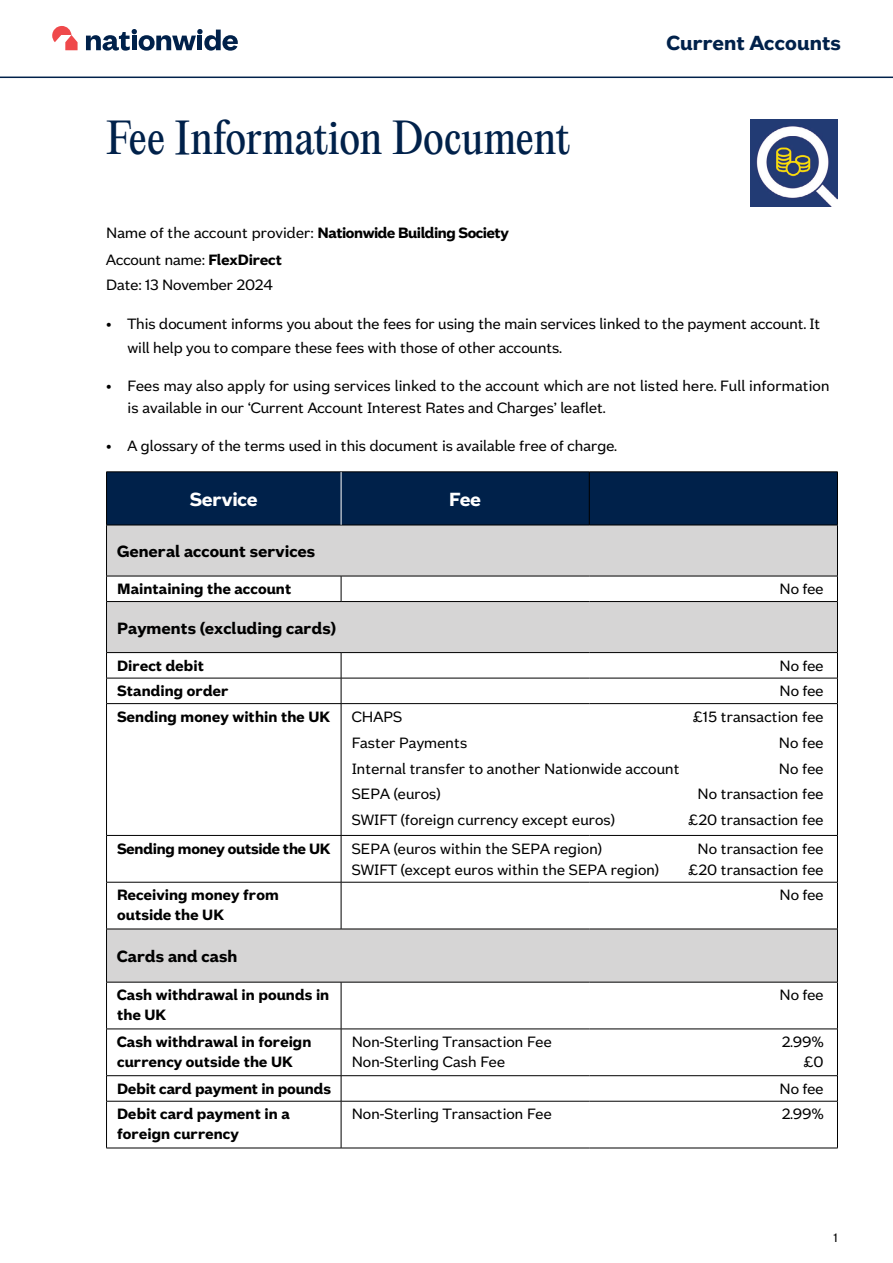
<style>
.page{position:relative;width:893px;height:1263px;background:#fff}
.page>*{position:absolute;margin:0;border:0;box-sizing:border-box;transform-origin:0 0}
.t1{font:42px "Editorial New";letter-spacing:-.01em;color:#00214a}
.t2{font:700 22.5px "Nationwide Founders";color:#00214a}
.Body_copy{font:700 21px "Nationwide Founders";letter-spacing:-.01em;color:#fff}
.Body_copy-2{font:700 18px "Nationwide Founders";color:#000}
.Body_copy-3{font:16.5px/24px "Nationwide Founders";color:#000}
.Body_copy-4{font:700 16.5px/19.5px "Nationwide Founders";color:#000}
.Body_copy-5{font:700 16.5px "Nationwide Founders";letter-spacing:-.02em;color:#000}
.t3{font:13.5px "Nationwide Founders";color:#000}
.s1{font-weight:700}
</style>
<div class="page">
<svg style="left:52px;top:26px;width:26px;height:24px"></svg>
<svg style="left:86px;top:29px;width:152px;height:22px"></svg>
<img style="left:750px;top:119px;width:88px;height:88px">
<div style="left:107px;top:473px;width:730px;height:52px;background:#00214a"></div>
<svg style="left:107px;top:526px;width:730px;height:456px"></svg>
<hr style="left:106px;top:472px;width:235px;height:1px;background:#000">
<hr style="left:106px;top:472px;width:1px;height:53px;background:#000">
<hr style="left:341px;top:472px;width:248px;height:1px;background:#000">
<hr style="left:589px;top:472px;width:249px;height:1px;background:#000">
<hr style="left:589px;top:472px;width:1px;height:53px;background:#000">
<hr style="left:837px;top:472px;width:1px;height:53px;background:#000">
<hr style="left:106px;top:525px;width:235px;height:1px;background:#000">
<hr style="left:106px;top:525px;width:1px;height:51px;background:#000">
<hr style="left:341px;top:525px;width:248px;height:1px;background:#000">
<hr style="left:589px;top:525px;width:249px;height:1px;background:#000">
<hr style="left:837px;top:525px;width:1px;height:51px;background:#000">
<hr style="left:106px;top:576px;width:235px;height:1px;background:#000">
<svg style="left:106px;top:576px;width:1px;height:25px"></svg>
<hr style="left:341px;top:576px;width:248px;height:1px;background:#000">
<svg style="left:341px;top:576px;width:1px;height:25px"></svg>
<hr style="left:589px;top:576px;width:249px;height:1px;background:#000">
<svg style="left:837px;top:576px;width:1px;height:25px"></svg>
<hr style="left:106px;top:601px;width:235px;height:1px;background:#000">
<hr style="left:106px;top:602px;width:1px;height:50px;background:#000">
<hr style="left:341px;top:601px;width:248px;height:1px;background:#000">
<hr style="left:589px;top:601px;width:249px;height:1px;background:#000">
<hr style="left:837px;top:602px;width:1px;height:50px;background:#000">
<hr style="left:106px;top:652px;width:235px;height:1px;background:#000">
<hr style="left:341px;top:652px;width:248px;height:1px;background:#000">
<hr style="left:589px;top:652px;width:249px;height:1px;background:#000">
<hr style="left:106px;top:678px;width:235px;height:1px;background:#000">
<svg style="left:106px;top:653px;width:1px;height:50px"></svg>
<hr style="left:341px;top:678px;width:248px;height:1px;background:#000">
<svg style="left:341px;top:653px;width:1px;height:50px"></svg>
<hr style="left:589px;top:678px;width:249px;height:1px;background:#000">
<svg style="left:837px;top:653px;width:1px;height:50px"></svg>
<hr style="left:106px;top:703px;width:235px;height:1px;background:#000">
<hr style="left:106px;top:704px;width:1px;height:131px;background:#000">
<hr style="left:341px;top:703px;width:248px;height:1px;background:#000">
<hr style="left:341px;top:704px;width:1px;height:131px;background:#000">
<hr style="left:589px;top:703px;width:249px;height:1px;background:#000">
<hr style="left:837px;top:704px;width:1px;height:131px;background:#000">
<hr style="left:106px;top:835px;width:235px;height:1px;background:#000">
<hr style="left:106px;top:836px;width:1px;height:46px;background:#000">
<hr style="left:341px;top:835px;width:248px;height:1px;background:#000">
<hr style="left:341px;top:836px;width:1px;height:46px;background:#000">
<hr style="left:589px;top:835px;width:249px;height:1px;background:#000">
<hr style="left:837px;top:836px;width:1px;height:46px;background:#000">
<hr style="left:106px;top:882px;width:235px;height:1px;background:#000">
<hr style="left:106px;top:882px;width:1px;height:47px;background:#000">
<hr style="left:341px;top:882px;width:248px;height:1px;background:#000">
<hr style="left:341px;top:882px;width:1px;height:47px;background:#000">
<hr style="left:589px;top:882px;width:249px;height:1px;background:#000">
<hr style="left:837px;top:882px;width:1px;height:47px;background:#000">
<hr style="left:106px;top:929px;width:235px;height:1px;background:#000">
<hr style="left:106px;top:929px;width:1px;height:53px;background:#000">
<hr style="left:341px;top:929px;width:248px;height:1px;background:#000">
<hr style="left:589px;top:929px;width:249px;height:1px;background:#000">
<hr style="left:837px;top:929px;width:1px;height:53px;background:#000">
<hr style="left:106px;top:982px;width:235px;height:1px;background:#000">
<hr style="left:106px;top:982px;width:1px;height:47px;background:#000">
<hr style="left:341px;top:982px;width:248px;height:1px;background:#000">
<hr style="left:341px;top:982px;width:1px;height:47px;background:#000">
<hr style="left:589px;top:982px;width:249px;height:1px;background:#000">
<hr style="left:837px;top:982px;width:1px;height:47px;background:#000">
<hr style="left:106px;top:1029px;width:235px;height:1px;background:#000">
<hr style="left:106px;top:1029px;width:1px;height:46px;background:#000">
<hr style="left:341px;top:1029px;width:248px;height:1px;background:#000">
<hr style="left:341px;top:1029px;width:1px;height:46px;background:#000">
<hr style="left:589px;top:1029px;width:249px;height:1px;background:#000">
<hr style="left:837px;top:1029px;width:1px;height:46px;background:#000">
<hr style="left:106px;top:1075px;width:235px;height:1px;background:#000">
<svg style="left:106px;top:1076px;width:1px;height:25px"></svg>
<hr style="left:341px;top:1075px;width:248px;height:1px;background:#000">
<svg style="left:341px;top:1076px;width:1px;height:25px"></svg>
<hr style="left:589px;top:1075px;width:249px;height:1px;background:#000">
<svg style="left:837px;top:1076px;width:1px;height:25px"></svg>
<hr style="left:341px;top:472px;width:1px;height:53px;background:#fff">
<hr style="left:106px;top:1101px;width:235px;height:1px;background:#000">
<hr style="left:106px;top:1101px;width:1px;height:47px;background:#000">
<hr style="left:341px;top:1101px;width:248px;height:1px;background:#000">
<hr style="left:341px;top:1101px;width:1px;height:47px;background:#000">
<hr style="left:589px;top:1101px;width:249px;height:1px;background:#000">
<hr style="left:837px;top:1101px;width:1px;height:47px;background:#000">
<hr style="left:106px;top:1148px;width:235px;height:1px;background:#000">
<hr style="left:341px;top:1148px;width:248px;height:1px;background:#000">
<hr style="left:589px;top:1148px;width:249px;height:1px;background:#000">
<hr style="left:0;top:77px;width:893px;height:1px;background:#00214a">
<h1 class="t1" style="left:106px;top:108px;width:465px">Fee Information Document</h1>
<p class="t2" style="left:667px;top:30px;width:176px">Current Accounts</p>
<p class="Body_copy-3" style="left:106px;top:220px;width:404px">Name of the account provider: <span class="s1">Nationwide Building Society</span></p>
<p class="Body_copy-3" style="left:106px;top:247px;width:177px">Account name: <span class="s1">FlexDirect</span></p>
<p class="Body_copy-3" style="left:106px;top:273px;width:168px">Date: 13 November 2024</p>
<p class="Body_copy-3" style="left:128px;top:312px;width:694px;text-indent:-21px">• This document informs you about the fees for using the main services linked to the payment account. It will help you to compare these fees with those of other accounts.</p>
<p class="Body_copy-3" style="left:128px;top:374px;width:704px;line-height:22.5px;text-indent:-21px">• Fees may also apply for using services linked to the account which are not listed here. Full information is available in our ‘Current Account Interest Rates and Charges’ leaflet.</p>
<p class="Body_copy-3" style="left:106px;top:433px;width:512px">• A glossary of the terms used in this document is available free of charge.</p>
<p class="Body_copy" style="left:190px;top:487px;width:69px">Service</p>
<p class="Body_copy" style="left:449px;top:487px;width:33px">Fee</p>
<p class="Body_copy-2" style="left:117px;top:541px;width:200px">General account services</p>
<p class="Body_copy-4" style="left:117px;top:579px;width:176px">Maintaining the account</p>
<p class="Body_copy-3" style="left:780px;top:577px;width:46px">No fee</p>
<p class="Body_copy-2" style="left:117px;top:617px;width:221px">Payments (excluding cards)</p>
<p class="Body_copy-4" style="left:117px;top:655px;width:88px">Direct debit</p>
<p class="Body_copy-3" style="left:780px;top:653px;width:46px">No fee</p>
<p class="Body_copy-4" style="left:117px;top:681px;width:113px">Standing order</p>
<p class="Body_copy-3" style="left:780px;top:679px;width:46px">No fee</p>
<p class="Body_copy-4" style="left:117px;top:706px;width:214px">Sending money within the UK</p>
<p class="Body_copy-3" style="left:352px;top:704px;width:52px">CHAPS</p>
<p class="Body_copy-3" style="left:693px;top:704px;width:132px">£15 transaction fee</p>
<p class="Body_copy-3" style="left:352px;top:730px;width:117px">Faster Payments</p>
<p class="Body_copy-3" style="left:779px;top:730px;width:46px">No fee</p>
<p class="Body_copy-3" style="left:352px;top:756px;width:329px">Internal transfer to another Nationwide account</p>
<p class="Body_copy-3" style="left:779px;top:756px;width:46px">No fee</p>
<p class="Body_copy-3" style="left:352px;top:782px;width:91px">SEPA (euros)</p>
<p class="Body_copy-3" style="left:697px;top:782px;width:128px">No transaction fee</p>
<p class="Body_copy-3" style="left:352px;top:808px;width:265px">SWIFT (foreign currency except euros)</p>
<p class="Body_copy-3" style="left:688px;top:808px;width:137px">£20 transaction fee</p>
<p class="Body_copy-5" style="left:117px;top:839px;width:215px">Sending money outside the UK</p>
<p class="Body_copy-3" style="left:352px;top:836px;width:252px">SEPA (euros within the SEPA region)</p>
<p class="Body_copy-3" style="left:697px;top:836px;width:128px">No transaction fee</p>
<p class="Body_copy-3" style="left:352px;top:857px;width:309px">SWIFT (except euros within the SEPA region)</p>
<p class="Body_copy-3" style="left:688px;top:857px;width:137px">£20 transaction fee</p>
<p class="Body_copy-4" style="left:117px;top:885px;width:163px">Receiving money from outside the UK</p>
<p class="Body_copy-3" style="left:780px;top:883px;width:46px">No fee</p>
<p class="Body_copy-2" style="left:117px;top:946px;width:122px">Cards and cash</p>
<p class="Body_copy-4" style="left:117px;top:985px;width:214px">Cash withdrawal in pounds in the UK</p>
<p class="Body_copy-3" style="left:780px;top:983px;width:46px">No fee</p>
<p class="Body_copy-4" style="left:117px;top:1032px;width:196px">Cash withdrawal in foreign currency outside the UK</p>
<p class="Body_copy-3" style="left:352px;top:1030px;width:202px">Non-Sterling Transaction Fee</p>
<p class="Body_copy-3" style="left:782px;top:1029px;width:43px">2.99%</p>
<p class="Body_copy-3" style="left:352px;top:1049px;width:155px">Non-Sterling Cash Fee</p>
<p class="Body_copy-3" style="left:804px;top:1049px;width:21px">£0</p>
<p class="Body_copy-4" style="left:117px;top:1078px;width:215px">Debit card payment in pounds</p>
<p class="Body_copy-3" style="left:780px;top:1076px;width:46px">No fee</p>
<p class="Body_copy-4" style="left:117px;top:1104px;width:174px">Debit card payment in a foreign currency</p>
<p class="Body_copy-3" style="left:352px;top:1102px;width:202px">Non-Sterling Transaction Fee</p>
<p class="Body_copy-3" style="left:782px;top:1102px;width:43px">2.99%</p>
<p class="t3" style="left:833px;top:1230px;width:6px">1</p>
</div>
